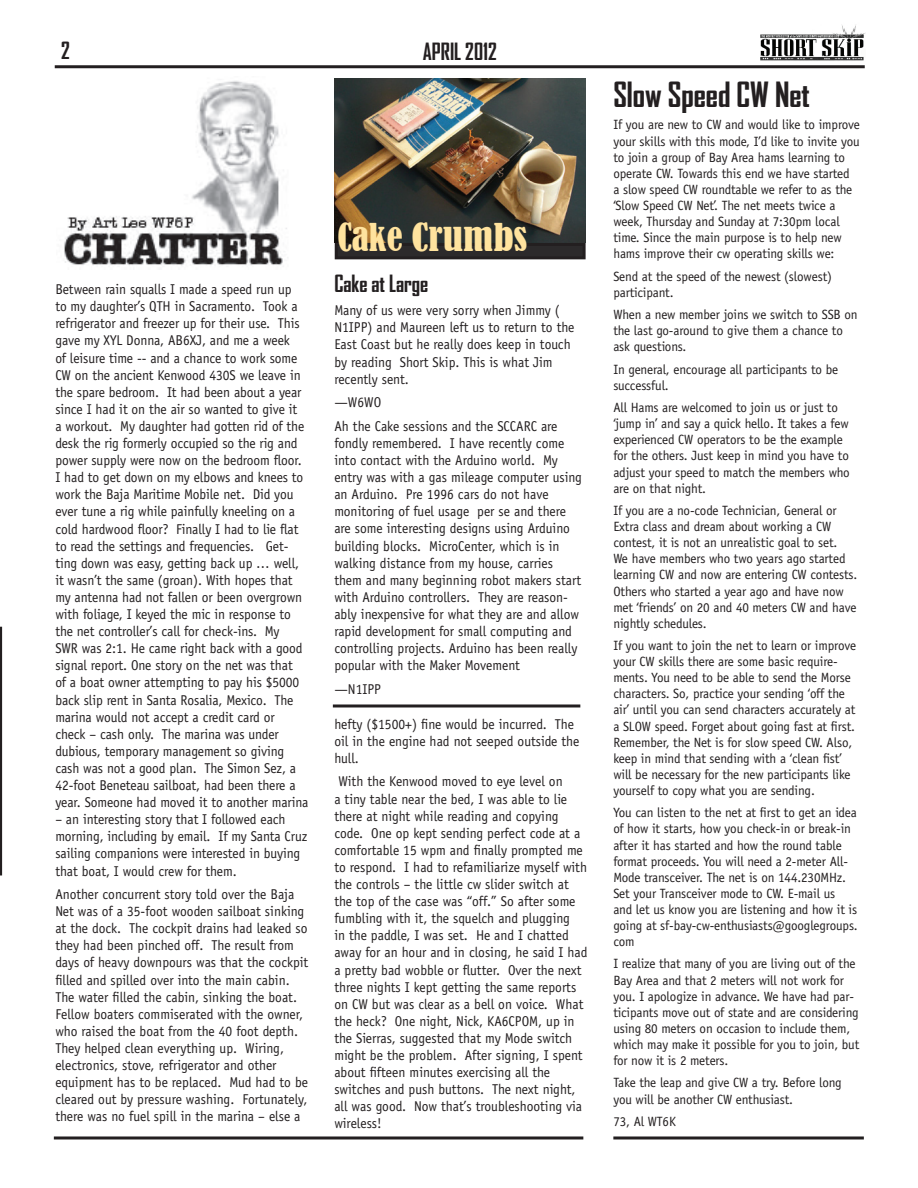
<style>
.page{position:relative;width:918px;height:1188px;background:#fff}
.page>*{position:absolute;margin:0;border:0;box-sizing:border-box;transform-origin:0 0}
.t1{font:condensed 36px "Bernard";color:#ffe39e}
.t2{font:700 condensed 33.3px "Agency FB";color:#231f20;scale:1.19 1}
.t3{font:700 condensed 22.8px "Agency FB";color:#231f20;scale:1.16 1}
.t4{font:14.25px/17.1px "Officina Sans";letter-spacing:-.005em;color:#231f20;scale:.95 1}
.t5{font:13.5px/16px "Officina Sans";letter-spacing:-.01em;color:#231f20}
</style>
<div class="page">
<img style="left:64px;top:81px;width:223px;height:185px">
<hr style="left:55px;top:65px;width:810px;height:3px;background:#231f20">
<img style="left:760px;top:25px;width:105px;height:36px">
<img style="left:335px;top:79px;width:250px;height:164px">
<div style="left:336px;top:244px;width:248px;height:14px;background:#2c2a2b"></div>
<div style="left:335px;top:243px;width:251px;height:16px;border:3px solid #231f20"></div>
<hr style="left:54px;top:1136px;width:529px;height:3px;background:#231f20">
<hr style="left:613px;top:1136px;width:251px;height:3px;background:#231f20">
<svg style="left:0;top:627px;width:2px;height:248px"></svg>
<hr style="left:333px;top:704px;width:247px;height:3px;background:#231f20">
<h3 class="t3" style="left:61px;top:38px;width:9px">2</h3>
<h3 class="t3" style="left:423px;top:39px;width:65px">APRIL 2012</h3>
<p class="t4" style="left:55px;top:281px;width:268px">Between rain squalls I made a speed run up<br>to my daughter’s QTH in Sacramento. Took a refrigerator and freezer up for their use. This gave my XYL Donna, AB6XJ, and me a week<br>of leisure time -- and a chance to work some CW on the ancient Kenwood 430S we leave in the spare bedroom. It had been about a year since I had it on the air so wanted to give it<br>a workout. My daughter had gotten rid of the desk the rig formerly occupied so the rig and power supply were now on the bedroom floor.<br>I had to get down on my elbows and knees to work the Baja Maritime Mobile net. Did you ever tune a rig while painfully kneeling on a cold hardwood floor? Finally I had to lie flat to read the settings and frequencies. Get&shy;ting down was easy, getting back up … well, it wasn’t the same (groan). With hopes that my antenna had not fallen or been overgrown with foliage, I keyed the mic in response to the net controller’s call for check-ins. My<br>SWR was 2:1. He came right back with a good signal report. One story on the net was that<br>of a boat owner attempting to pay his $5000 back slip rent in Santa Rosalia, Mexico. The marina would not accept a credit card or check – cash only. The marina was under dubious, temporary management so giving cash was not a good plan. The Simon Sez, a 42-foot Beneteau sailboat, had been there a year. Someone had moved it to another marina</p>
<p class="t4" style="left:55px;top:811px;width:267px">– an interesting story that I followed each morning, including by email. If my Santa Cruz sailing companions were interested in buying that boat, I would crew for them.</p>
<p class="t4" style="left:55px;top:886px;width:268px">Another concurrent story told over the Baja Net was of a 35-foot wooden sailboat sinking at the dock. The cockpit drains had leaked so they had been pinched off. The result from days of heavy downpours was that the cockpit filled and spilled over into the main cabin.<br>The water filled the cabin, sinking the boat.<br>Fellow boaters commiserated with the owner, who raised the boat from the 40 foot depth.<br>They helped clean everything up. Wiring, electronics, stove, refrigerator and other equipment has to be replaced. Mud had to be cleared out by pressure washing. Fortunately, there was no fuel spill in the marina – else a</p>
<h1 class="t1" style="left:337px;top:216px;width:192px">Cake Crumbs</h1>
<h3 class="t3" style="left:334px;top:271px;width:82px">Cake at Large</h3>
<p class="t4" style="left:334px;top:302px;width:254px">Many of us were very sorry when Jimmy ( N1IPP) and Maureen left us to return to the East Coast but he really does keep in touch by reading Short Skip. This is what Jim recently sent.</p>
<p class="t4" style="left:334px;top:391px;width:236px;line-height:23.5px">—W6WO<br>Ah the Cake sessions and the SCCARC are</p>
<p class="t4" style="left:334px;top:435px;width:262px">fondly remembered. I have recently come into contact with the Arduino world. My entry was with a gas mileage computer using an Arduino. Pre 1996 cars do not have monitoring of fuel usage per se and there are some interesting designs using Arduino building blocks. MicroCenter, which is in walking distance from my house, carries them and many beginning robot makers start with Arduino controllers. They are reason&shy;ably inexpensive for what they are and allow rapid development for small computing and controlling projects. Arduino has been really popular with the Maker Movement</p>
<p class="t4" style="left:334px;top:680px;width:51px">—N1IPP</p>
<p class="t4" style="left:334px;top:715px;width:259px">hefty ($1500+) fine would be incurred. The oil in the engine had not seeped outside the hull.</p>
<p class="t4" style="left:334px;top:773px;width:268px">With the Kenwood moved to eye level on<br>a tiny table near the bed, I was able to lie there at night while reading and copying code. One op kept sending perfect code at a comfortable 15 wpm and finally prompted me to respond. I had to refamiliarize myself with the controls – the little cw slider switch at the top of the case was “off.” So after some fumbling with it, the squelch and plugging<br>in the paddle, I was set. He and I chatted away for an hour and in closing, he said I had a pretty bad wobble or flutter. Over the next three nights I kept getting the same reports on CW but was clear as a bell on voice. What the heck? One night, Nick, KA6CPOM, up in the Sierras, suggested that my Mode switch might be the problem. After signing, I spent about fifteen minutes exercising all the switches and push buttons. The next night, all was good. Now that’s troubleshooting via wireless!</p>
<h2 class="t2" style="left:613px;top:77px;width:167px">Slow Speed CW Net</h2>
<p class="t5" style="left:613px;top:117px;width:248px">If you are new to CW and would like to improve your skills with this mode, I’d like to invite you to join a group of Bay Area hams learning to operate CW. Towards this end we have started<br>a slow speed CW roundtable we refer to as the ‘Slow Speed CW Net’. The net meets twice a week, Thursday and Sunday at 7:30pm local time. Since the main purpose is to help new hams improve their cw operating skills we:</p>
<p class="t5" style="left:613px;top:268px;width:220px">Send at the speed of the newest (slowest) participant.</p>
<p class="t5" style="left:613px;top:307px;width:246px">When a new member joins we switch to SSB on the last go-around to give them a chance to ask questions.</p>
<p class="t5" style="left:613px;top:361px;width:226px">In general, encourage all participants to be successful.</p>
<p class="t5" style="left:613px;top:400px;width:238px">All Hams are welcomed to join us or just to ‘jump in’ and say a quick hello. It takes a few experienced CW operators to be the example for the others. Just keep in mind you have to adjust your speed to match the members who are on that night.</p>
<p class="t5" style="left:613px;top:502px;width:245px">If you are a no-code Technician, General or Extra class and dream about working a CW contest, it is not an unrealistic goal to set.<br>We have members who two years ago started learning CW and now are entering CW contests.<br>Others who started a year ago and have now met ‘friends’ on 20 and 40 meters CW and have nightly schedules.</p>
<p class="t5" style="left:613px;top:638px;width:244px">If you want to join the net to learn or improve your CW skills there are some basic require&shy;ments. You need to be able to send the Morse characters. So, practice your sending ‘off the air’ until you can send characters accurately at a SLOW speed. Forget about going fast at first.<br>Remember, the Net is for slow speed CW. Also, keep in mind that sending with a ‘clean fist’ will be necessary for the new participants like yourself to copy what you are sending.</p>
<p class="t5" style="left:613px;top:805px;width:246px">You can listen to the net at first to get an idea of how it starts, how you check-in or break-in after it has started and how the round table format proceeds. You will need a 2-meter All-Mode transceiver. The net is on 144.230MHz.<br>Set your Transceiver mode to CW. E-mail us<br>and let us know you are listening and how it is going at sf-bay-cw-enthusiasts@googlegroups. com</p>
<p class="t5" style="left:613px;top:956px;width:247px">I realize that many of you are living out of the Bay Area and that 2 meters will not work for you. I apologize in advance. We have had par&shy;ticipants move out of state and are considering using 80 meters on occasion to include them, which may make it possible for you to join, but for now it is 2 meters.</p>
<p class="t5" style="left:613px;top:1075px;width:230px">Take the leap and give CW a try. Before long you will be another CW enthusiast.</p>
<p class="t5" style="left:613px;top:1113px;width:64px">73, Al WT6K</p>
</div>
